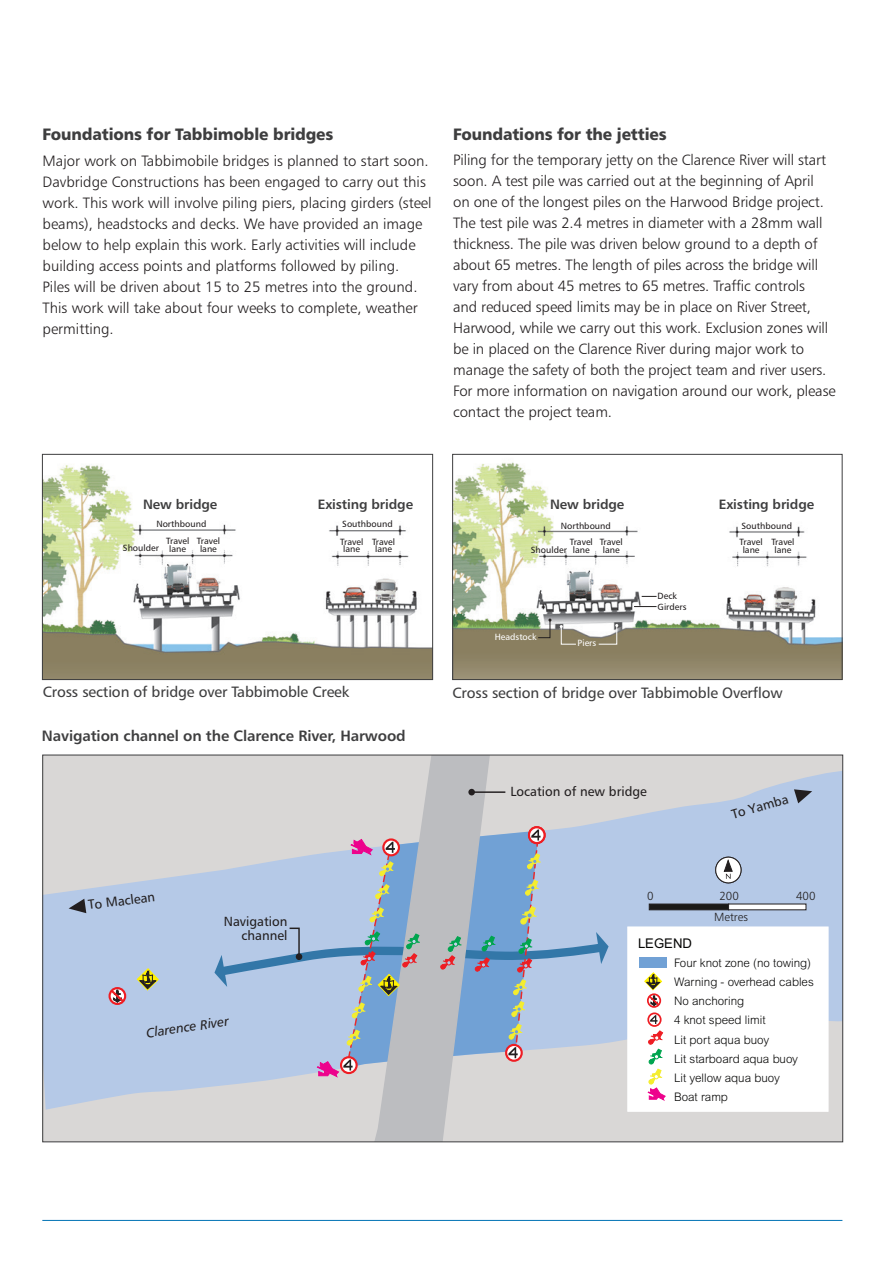
<style>
.page{position:relative;width:885px;height:1263px;background:#fff}
.page>*{position:absolute;margin:0;border:0;box-sizing:border-box;transform-origin:0 0}
.SUB_2_GREY{font:700 16.5px "Trans Text Bd";letter-spacing:-.01em;color:#3e3e3f;scale:.95 1}
.BODY_1{font:300 15px/21px "Trans Text Lt";letter-spacing:-.01em;color:#231f20}
.CAPTIONS_BLACK{font:15px "Trans Text Rm";letter-spacing:-.01em;color:#3e3e3f}
.CAPTIONS_BLACK-2{font:500 15px "Trans Text Md";letter-spacing:-.01em;color:#3e3e3f}
.CAPTIONS_BLACK-3{font:500 13.5px "Trans Text Md";letter-spacing:-.01em;color:#3e3e3f}
.t1{font:13.35px "Arial MT Std";color:#050504}
.t2{font:13.2px/14.7px "Trans Text Rm";color:#231f20;text-align:right}
.t3{font:italic 13.2px "Trans Text Rm";color:#231f20}
.t4{font:300 11.7px/19.2px "Arial MT Std";color:#050504}
.t5{font:300 11.7px "Trans Text Lt";color:#211e1e}
.BODY_1-2{font:9px "Trans Text Rm";color:#231f20}
.BODY_1-3{font:9px "Trans Text Rm";color:#fff}
</style>
<div class="page">
<div style="left:43px;top:755px;width:799px;height:387px;background:#d9d7d6"></div>
<svg style="left:45px;top:771px;width:795px;height:337px"></svg>
<div style="left:627px;top:927px;width:201px;height:184px;background:#fff"></div>
<div style="left:649px;top:904px;width:79px;height:6px;background:#1b1a18"></div>
<div style="left:648px;top:904px;width:81px;height:6px;border:1px solid #231f20"></div>
<div style="left:728px;top:904px;width:77px;height:6px;background:#fff"></div>
<svg style="left:712px;top:855px;width:31px;height:31px"></svg>
<div style="left:639px;top:957px;width:27px;height:11px;background:#71a1d5"></div>
<div style="left:647px;top:1012px;width:14px;height:15px;border:2px solid #ee1d23;border-radius:50%"></div>
<svg style="left:650px;top:1015px;width:7px;height:9px"></svg>
<div style="left:647px;top:993px;width:14px;height:15px;border:2px solid #ee1d23;border-radius:50%"></div>
<svg style="left:644px;top:972px;width:18px;height:35px"></svg>
<svg style="left:647px;top:1030px;width:18px;height:70px"></svg>
<svg style="left:137px;top:968px;width:22px;height:23px"></svg>
<div style="left:108px;top:987px;width:18px;height:18px;border:2px solid #ee1d23;border-radius:50%"></div>
<svg style="left:108px;top:987px;width:18px;height:17px"></svg>
<svg style="left:69px;top:899px;width:17px;height:14px"></svg>
<svg style="left:793px;top:789px;width:19px;height:14px"></svg>
<svg style="left:212px;top:757px;width:398px;height:383px"></svg>
<div style="left:296px;top:953px;width:6px;height:7px;background:#231f20;border-radius:50%"></div>
<hr style="left:471px;top:791px;width:34px;height:2px;background:#231f20">
<div style="left:468px;top:789px;width:7px;height:6px;background:#231f20;border-radius:50%"></div>
<hr style="left:42px;top:1220px;width:800px;height:1px;background:#0072b4">
<img style="left:44px;top:464px;width:386px;height:214px">
<div style="left:42px;top:454px;width:390px;height:226px;border:1px solid #3e3e3f"></div>
<img style="left:454px;top:462px;width:386px;height:216px">
<div style="left:452px;top:454px;width:390px;height:226px;border:1px solid #3e3e3f"></div>
<svg style="left:559px;top:625px;width:17px;height:20px"></svg>
<svg style="left:634px;top:606px;width:22px;height:1px"></svg>
<svg style="left:641px;top:596px;width:15px;height:1px"></svg>
<svg style="left:598px;top:624px;width:20px;height:21px"></svg>
<svg style="left:537px;top:618px;width:14px;height:20px"></svg>
<p class="SUB_2_GREY" style="left:43px;top:124px;width:307px">Foundations for Tabbimoble bridges</p>
<p class="BODY_1" style="left:43px;top:150px;width:390px">Major work on Tabbimobile bridges is planned to start soon.<br>Davbridge Constructions has been engaged to carry out this work. This work will involve piling piers, placing girders (steel beams), headstocks and decks. We have provided an image below to help explain this work. Early activities will include building access points and platforms followed by piling.<br>Piles will be driven about 15 to 25 metres into the ground.<br>This work will take about four weeks to complete, weather permitting.</p>
<p class="SUB_2_GREY" style="left:453px;top:124px;width:226px">Foundations for the jetties</p>
<p class="BODY_1" style="left:453px;top:149px;width:384px">Piling for the temporary jetty on the Clarence River will start soon. A test pile was carried out at the beginning of April<br>on one of the longest piles on the Harwood Bridge project.<br>The test pile was 2.4 metres in diameter with a 28mm wall thickness. The pile was driven below ground to a depth of about 65 metres. The length of piles across the bridge will vary from about 45 metres to 65 metres. Traffic controls<br>and reduced speed limits may be in place on River Street, Harwood, while we carry out this work. Exclusion zones will be in placed on the Clarence River during major work to manage the safety of both the project team and river users.<br>For more information on navigation around our work, please contact the project team.</p>
<p class="CAPTIONS_BLACK-3" style="left:143px;top:496px;width:76px">New bridge</p>
<p class="CAPTIONS_BLACK-3" style="left:318px;top:496px;width:97px">Existing bridge</p>
<p class="BODY_1-2" style="left:156px;top:518px;width:52px">Northbound</p>
<p class="BODY_1-2" style="left:342px;top:519px;width:52px">Southbound</p>
<p class="BODY_1-2" style="left:123px;top:543px;width:38px">Shoulder</p>
<p class="BODY_1-2" style="left:197px;top:535px;width:25px">Travel</p>
<p class="BODY_1-2" style="left:200px;top:543px;width:18px">lane</p>
<p class="BODY_1-2" style="left:166px;top:535px;width:25px">Travel</p>
<p class="BODY_1-2" style="left:169px;top:543px;width:18px">lane</p>
<p class="BODY_1-2" style="left:340px;top:536px;width:25px">Travel</p>
<p class="BODY_1-2" style="left:343px;top:544px;width:18px">lane</p>
<p class="BODY_1-2" style="left:372px;top:536px;width:25px">Travel</p>
<p class="BODY_1-2" style="left:375px;top:544px;width:18px">lane</p>
<p class="CAPTIONS_BLACK-3" style="left:550px;top:496px;width:76px">New bridge</p>
<p class="CAPTIONS_BLACK-3" style="left:718px;top:496px;width:97px">Existing bridge</p>
<p class="BODY_1-2" style="left:560px;top:520px;width:52px">Northbound</p>
<p class="BODY_1-2" style="left:741px;top:521px;width:52px">Southbound</p>
<p class="BODY_1-2" style="left:530px;top:544px;width:38px">Shoulder</p>
<p class="BODY_1-2" style="left:599px;top:536px;width:25px">Travel</p>
<p class="BODY_1-2" style="left:602px;top:544px;width:18px">lane</p>
<p class="BODY_1-2" style="left:739px;top:536px;width:25px">Travel</p>
<p class="BODY_1-2" style="left:742px;top:544px;width:18px">lane</p>
<p class="BODY_1-2" style="left:771px;top:536px;width:25px">Travel</p>
<p class="BODY_1-2" style="left:774px;top:544px;width:18px">lane</p>
<p class="BODY_1-2" style="left:569px;top:537px;width:25px">Travel</p>
<p class="BODY_1-2" style="left:573px;top:544px;width:18px">lane</p>
<p class="BODY_1-2" style="left:657px;top:590px;width:21px">Deck</p>
<p class="BODY_1-2" style="left:657px;top:601px;width:30px">Girders</p>
<p class="BODY_1-3" style="left:494px;top:632px;width:43px">Headstock</p>
<p class="BODY_1-3" style="left:577px;top:638px;width:20px">Piers</p>
<p class="CAPTIONS_BLACK" style="left:43px;top:682px;width:308px">Cross section of bridge over Tabbimoble Creek</p>
<p class="CAPTIONS_BLACK" style="left:452px;top:683px;width:331px">Cross section of bridge over Tabbimoble Overflow</p>
<p class="CAPTIONS_BLACK-2" style="left:42px;top:726px;width:365px">Navigation channel on the Clarence River, Harwood</p>
<p class="t2" style="left:510px;top:784px;width:138px">Location of new bridge</p>
<p class="t2" style="left:729px;top:807px;width:60px;rotate:-16deg">To Yamba</p>
<p class="t2" style="left:87px;top:897px;width:69px;rotate:-7deg">To Maclean</p>
<p class="t2" style="left:224px;top:913px;width:65px">Navigation channel</p>
<p class="t3" style="left:145px;top:1025px;width:85px;rotate:-9deg">Clarence River</p>
<p class="t5" style="left:647px;top:889px;width:8px">0</p>
<p class="t5" style="left:719px;top:889px;width:21px">200</p>
<p class="t5" style="left:796px;top:889px;width:21px">400</p>
<p class="t5" style="left:714px;top:910px;width:35px">Metres</p>
<p class="t1" style="left:638px;top:936px;width:56px">LEGEND</p>
<p class="t4" style="left:674px;top:953px;width:141px">Four knot zone (no towing)<br>Warning - overhead cables<br>No anchoring<br>4 knot speed limit<br>Lit port aqua buoy<br>Lit starboard aqua buoy<br>Lit yellow aqua buoy<br>Boat ramp</p>
</div>
